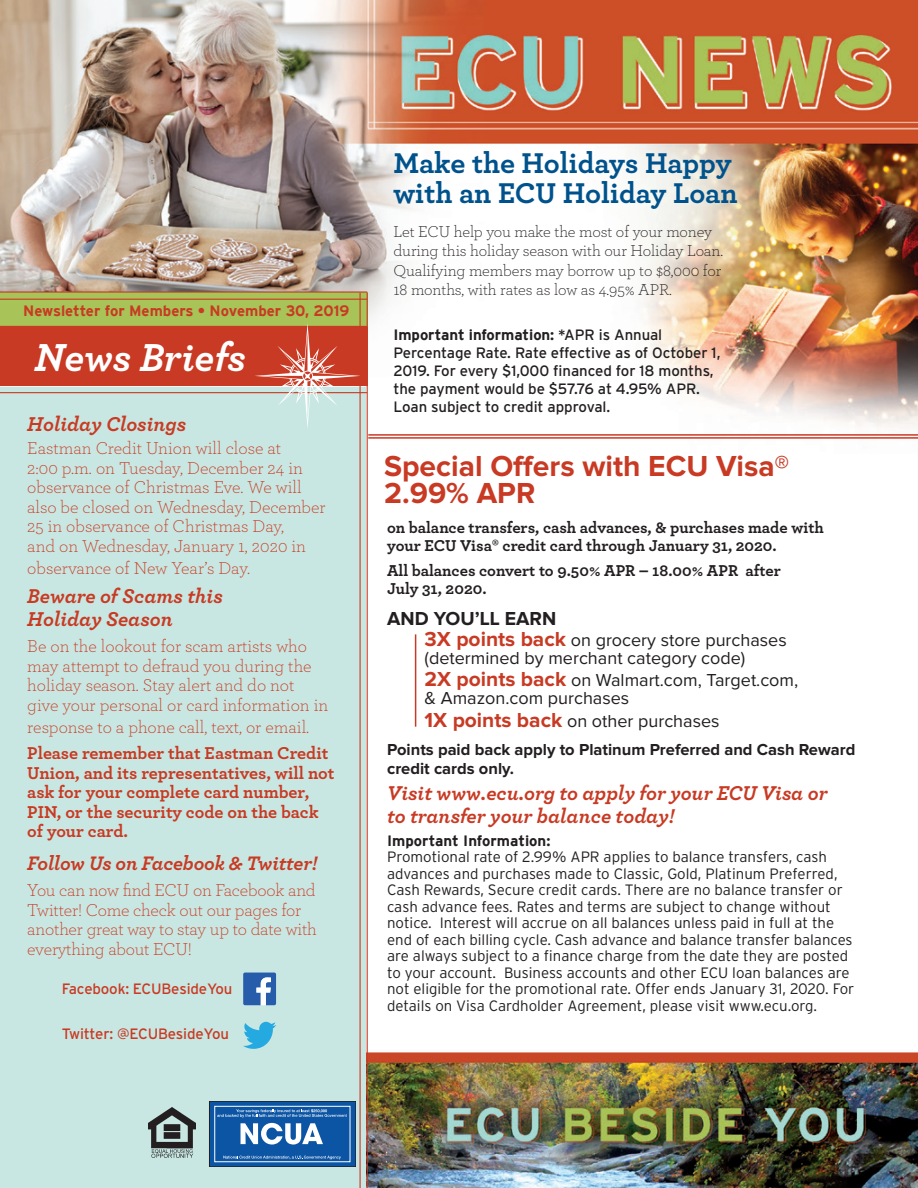
<style>
.page{position:relative;width:918px;height:1188px;background:#fff}
.page>*{position:absolute;margin:0;border:0;box-sizing:border-box;transform-origin:0 0}
.Body_Copy{font:italic 700 40.95px "Archer";color:#fff}
.Headlines{font:700 30px/30px "Archer";letter-spacing:-.005em;color:#00528c}
.Headlines-2{font:700 30px "Proxima Nova";color:#c83a23}
.Body_Copy-2{font:italic 700 21px/22.5px "Archer";color:#c83a23}
.NewsBrief_Headlines{font:italic 700 21px/22.5px "Archer";color:#c83a23}
.Body_Copy-3{font:italic 700 20.4px "Archer";letter-spacing:-.01em;color:#c83a23}
.Body_Copy-4{font:700 19.5px "Proxima Nova";color:#231f20}
.NewsBrief_Headlines-2{font:300 18px/19.5px "Archer";letter-spacing:-.01em;color:#c83a23}
.Body_Copy-5{font:300 18px/19.5px "Archer";color:#c83a23}
.Body_Copy-6{font:18px/18px "Proxima Nova";color:#231f20}
.Body_Copy-7{font:700 18px/19.5px "Archer";color:#c83a23}
.Body_Copy-8{font:300 16.5px/19.5px "Archer";letter-spacing:-.005em;color:#231f20}
.Body_Copy-9{font:700 16.5px/18px "Archer";color:#231f20}
.Body_Copy-10{font:700 16.5px/19.5px "Proxima Nova";color:#231f20}
.Body_Copy-11{font:300 15px/16.5px "Interstate";color:#231f20}
.Body_Copy-12{font:15px/18px "Interstate";letter-spacing:-.005em;color:#231f20}
.NewsBrief_Headlines-3{font:15px "Interstate";letter-spacing:-.01em;color:#c83a23}
.Body_Copy-13{font:700 15px "Interstate";color:#c83a23}
.s1{font-weight:700}
.s2{font-weight:700;font-size:21px;color:#c83a23}
</style>
<div class="page">
<img style="left:0;top:0;width:918px;height:1188px">
<div style="left:0;top:387px;width:366px;height:801px;background:#c8e7e2"></div>
<div style="left:0;top:326px;width:367px;height:60px;background:#c83a23"></div>
<div style="left:0;top:292px;width:367px;height:34px;background:#a8c357"></div>
<hr style="left:0;top:291px;width:367px;height:2px;background:#c83a23">
<hr style="left:0;top:392px;width:367px;height:1px;background:#c83a23">
<hr style="left:0;top:299px;width:367px;height:1px;background:#c83a23">
<hr style="left:360px;top:293px;width:1px;height:895px;background:#c83a23">
<svg style="left:255px;top:323px;width:106px;height:106px"></svg>
<hr style="left:367px;top:293px;width:1px;height:895px;background:#c83a23">
<img style="left:148px;top:1107px;width:48px;height:51px">
<div style="left:209px;top:1101px;width:147px;height:66px;background:#0c55a4"></div>
<div style="left:209px;top:1101px;width:147px;height:66px;border:1px solid #231f20"></div>
<div style="left:214px;top:1106px;width:136px;height:56px;border:1px solid #fff"></div>
<svg style="left:223px;top:1156px;width:118px;height:3px"></svg>
<svg style="left:217px;top:1109px;width:130px;height:36px"></svg>
<hr style="left:368px;top:434px;width:550px;height:2px;background:#c83a23">
<hr style="left:368px;top:437px;width:550px;height:2px;background:#c83a23">
<svg style="left:243px;top:1022px;width:33px;height:27px"></svg>
<svg style="left:243px;top:973px;width:33px;height:32px"></svg>
<hr style="left:415px;top:634px;width:1px;height:93px;background:#c83a23">
<p class="Body_Copy-13" style="left:23px;top:303px;width:328px">Newsletter for Members • November 30, 2019</p>
<p class="Body_Copy" style="left:35px;top:325px;width:213px">News Briefs</p>
<p class="NewsBrief_Headlines" style="left:27px;top:411px;width:160px">Holiday Closings</p>
<p class="NewsBrief_Headlines-2" style="left:27px;top:438px;width:300px">Eastman Credit Union will close at<br>2:00 p.m. on Tuesday, December 24 in observance of Christmas Eve. We will also be closed on Wednesday, December 25 in observance of Christmas Day,<br>and on Wednesday, January 1, 2020 in</p>
<p class="NewsBrief_Headlines-2" style="left:27px;top:558px;width:224px">observance of New Year’s Day.</p>
<p class="NewsBrief_Headlines" style="left:27px;top:583px;width:197px">Beware of Scams this<br>Holiday Season</p>
<p class="Body_Copy-5" style="left:27px;top:636px;width:302px">Be on the lookout for scam artists who may attempt to defraud you during the holiday season. Stay alert and do not give your personal or card information in</p>
<p class="Body_Copy-5" style="left:27px;top:717px;width:283px">response to a phone call, text, or email.</p>
<p class="Body_Copy-7" style="left:27px;top:742px;width:309px">Please remember that Eastman Credit<br>Union, and its representatives, will not ask for your complete card number,<br>PIN, or the security code on the back of your card.</p>
<p class="Body_Copy-3" style="left:27px;top:847px;width:292px">Follow Us on Facebook &amp; Twitter!</p>
<p class="NewsBrief_Headlines-2" style="left:27px;top:880px;width:291px">You can now find ECU on Facebook and Twitter! Come check out our pages for another great way to stay up to date with everything about ECU!</p>
<p class="NewsBrief_Headlines-3" style="left:62px;top:980px;width:172px">Facebook: ECUBesideYou</p>
<p class="NewsBrief_Headlines-3" style="left:62px;top:1026px;width:169px">Twitter: @ECUBesideYou</p>
<p class="Headlines" style="left:393px;top:146px;width:346px">Make the Holidays Happy with an ECU Holiday Loan</p>
<p class="Body_Copy-8" style="left:393px;top:221px;width:331px">Let ECU help you make the most of your money during this holiday season with our Holiday Loan.<br>Qualifying members may borrow up to $8,000 for 18 months, with rates as low as 4.95% APR.</p>
<p class="Body_Copy-12" style="left:393px;top:325px;width:329px"><span class="s1">Important information:</span> *APR is Annual Percentage Rate. Rate effective as of October 1, 2019. For every $1,000 financed for 18 months, the payment would be $57.76 at 4.95% APR.<br>Loan subject to credit approval.</p>
<p class="Headlines-2" style="left:384px;top:452px;width:407px">Special Offers with ECU Visa®</p>
<p class="Headlines-2" style="left:384px;top:480px;width:153px">2.99% APR</p>
<p class="Body_Copy-9" style="left:387px;top:518px;width:438px">on balance transfers, cash advances, &amp; purchases made with your ECU Visa® credit card through January 31, 2020.</p>
<p class="Body_Copy-9" style="left:387px;top:561px;width:395px">All balances convert to 9.50% APR – 18.00% APR after<br>July 31, 2020.</p>
<p class="Body_Copy-4" style="left:387px;top:609px;width:171px">AND YOU’LL EARN</p>
<p class="Body_Copy-6" style="left:425px;top:632px;width:364px"><span class="s2">3X points back</span> on grocery store purchases (determined by merchant category code)</p>
<p class="Body_Copy-6" style="left:425px;top:672px;width:375px"><span class="s2">2X points back</span> on Walmart.com, Target.com, &amp; Amazon.com purchases</p>
<p class="Body_Copy-6" style="left:425px;top:713px;width:297px"><span class="s2">1X points back</span> on other purchases</p>
<p class="Body_Copy-10" style="left:387px;top:740px;width:470px">Points paid back apply to Platinum Preferred and Cash Reward credit cards only.</p>
<p class="Body_Copy-2" style="left:387px;top:780px;width:442px">Visit www.ecu.org to apply for your ECU Visa or to transfer your balance today!</p>
<p class="Body_Copy-11" style="left:387px;top:832px;width:469px"><span class="s1">Important Information:<br></span>Promotional rate of 2.99% APR applies to balance transfers, cash advances and purchases made to Classic, Gold, Platinum Preferred, Cash Rewards, Secure credit cards. There are no balance transfer or cash advance fees. Rates and terms are subject to change without notice. Interest will accrue on all balances unless paid in full at the end of each billing cycle. Cash advance and balance transfer balances are always subject to a finance charge from the date they are posted to your account. Business accounts and other ECU loan balances are not eligible for the promotional rate. Offer ends January 31, 2020. For details on Visa Cardholder Agreement, please visit www.ecu.org.</p>
</div>
